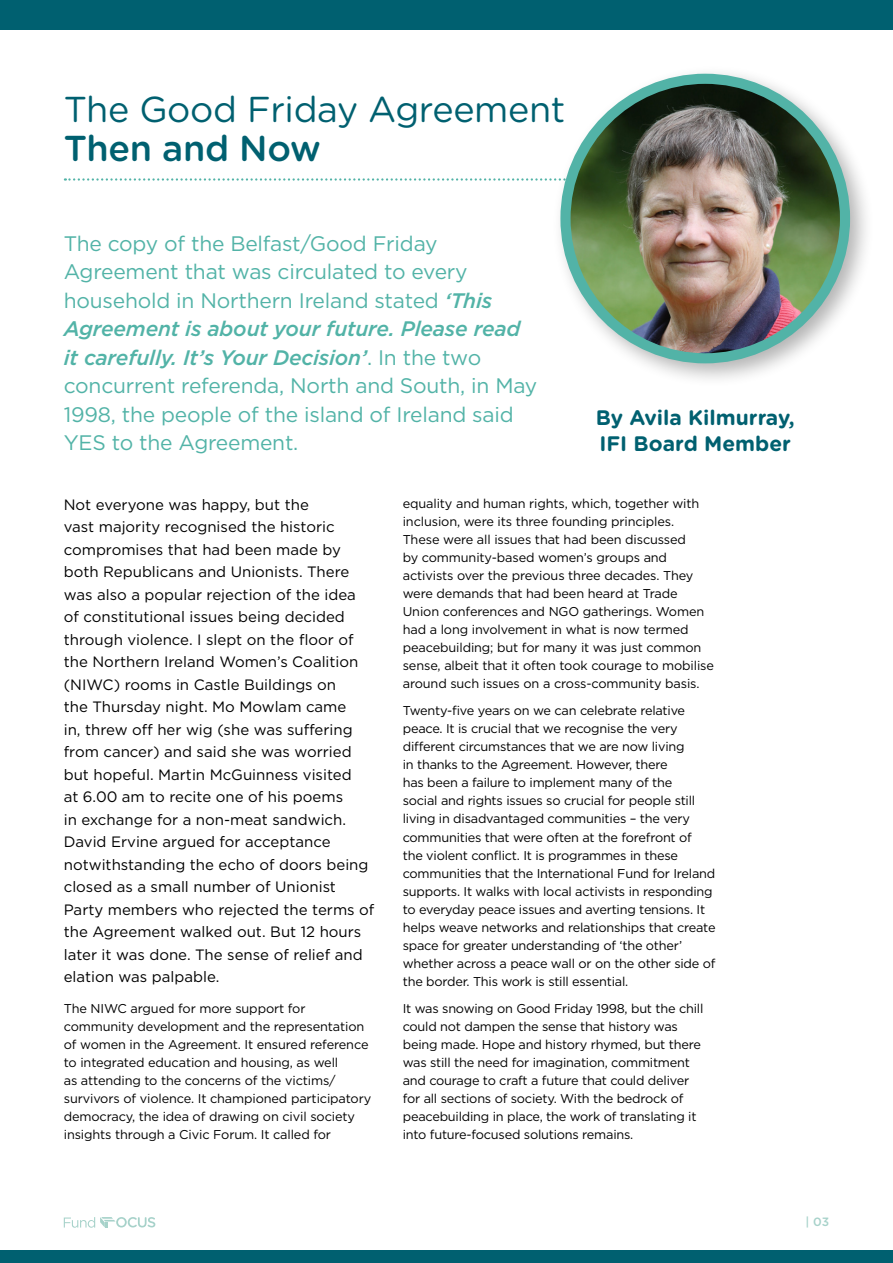
<style>
.page{position:relative;width:893px;height:1263px;background:#fff}
.page>*{position:absolute;margin:0;border:0;box-sizing:border-box;transform-origin:0 0}
.t1{font:36px/39px "Gotham Rounded";letter-spacing:-.01em;color:#006070}
.t2{font:21px/28.5px "Gotham";letter-spacing:-.01em;color:#52b3a7}
.t3{font:700 21px "Gotham Rounded";color:#006070}
.t4{font:15px/22.5px "Gotham";color:#000}
.t5{font:12.75px/18px "Gotham";letter-spacing:-.015em;color:#000}
.t6{font:500 12px "Gotham";color:#a7d2ca}
.s1{font-weight:500}
.s2{font-weight:500;font-style:italic}
</style>
<div class="page">
<svg style="left:65px;top:178px;width:486px;height:3px"></svg>
<svg style="left:64px;top:1217px;width:91px;height:11px"></svg>
<div style="left:0;top:0;width:893px;height:30px;background:#006070"></div>
<div style="left:0;top:1250px;width:893px;height:13px;background:#006070"></div>
<div style="left:551px;top:65px;width:324px;height:323px;background:#000;opacity:.3"></div>
<img style="left:565px;top:79px;width:280px;height:279px;border-radius:140px">
<div style="left:560px;top:74px;width:290px;height:289px;border:10px solid #52b3a7;border-radius:50%"></div>
<p class="t1" style="left:64px;top:88px;width:503px">The Good Friday Agreement<br><span class="s1">Then and Now</span></p>
<p class="t2" style="left:64px;top:229px;width:475px">The copy of the Belfast/Good Friday Agreement that was circulated to every household in Northern Ireland stated <span class="s2">‘This Agreement is about your future. Please read it carefully. It’s Your Decision’</span>. In the two concurrent referenda, North and South, in May 1998, the people of the island of Ireland said YES to the Agreement.</p>
<p class="t3" style="left:596px;top:402px;width:200px">By Avila Kilmurray,</p>
<p class="t3" style="left:599px;top:428px;width:193px">IFI Board Member</p>
<p class="t4" style="left:64px;top:493px;width:312px">Not everyone was happy, but the<br>vast majority recognised the historic compromises that had been made by both Republicans and Unionists. There was also a popular rejection of the idea of constitutional issues being decided through violence. I slept on the floor of the Northern Ireland Women’s Coalition (NIWC) rooms in Castle Buildings on<br>the Thursday night. Mo Mowlam came<br>in, threw off her wig (she was suffering from cancer) and said she was worried but hopeful. Martin McGuinness visited<br>at 6.00 am to recite one of his poems<br>in exchange for a non-meat sandwich.<br>David Ervine argued for acceptance notwithstanding the echo of doors being closed as a small number of Unionist Party members who rejected the terms of the Agreement walked out. But 12 hours later it was done. The sense of relief and elation was palpable.</p>
<p class="t5" style="left:64px;top:999px;width:309px">The NIWC argued for more support for community development and the representation of women in the Agreement. It ensured reference to integrated education and housing, as well<br>as attending to the concerns of the victims/ survivors of violence. It championed participatory democracy, the idea of drawing on civil society insights through a Civic Forum. It called for</p>
<p class="t5" style="left:403px;top:494px;width:313px">equality and human rights, which, together with inclusion, were its three founding principles.<br>These were all issues that had been discussed<br>by community-based women’s groups and activists over the previous three decades. They were demands that had been heard at Trade Union conferences and NGO gatherings. Women had a long involvement in what is now termed peacebuilding; but for many it was just common sense, albeit that it often took courage to mobilise around such issues on a cross-community basis.</p>
<p class="t5" style="left:403px;top:701px;width:314px">Twenty-five years on we can celebrate relative peace. It is crucial that we recognise the very different circumstances that we are now living<br>in thanks to the Agreement. However, there<br>has been a failure to implement many of the<br>social and rights issues so crucial for people still living in disadvantaged communities – the very communities that were often at the forefront of<br>the violent conflict. It is programmes in these communities that the International Fund for Ireland supports. It walks with local activists in responding to everyday peace issues and averting tensions. It helps weave networks and relationships that create space for greater understanding of ‘the other’ whether across a peace wall or on the other side of the border. This work is still essential.</p>
<p class="t5" style="left:403px;top:999px;width:302px">It was snowing on Good Friday 1998, but the chill could not dampen the sense that history was being made. Hope and history rhymed, but there was still the need for imagination, commitment and courage to craft a future that could deliver for all sections of society. With the bedrock of peacebuilding in place, the work of translating it into future-focused solutions remains.</p>
<p class="t6" style="left:806px;top:1214px;width:25px">| 03</p>
</div>
